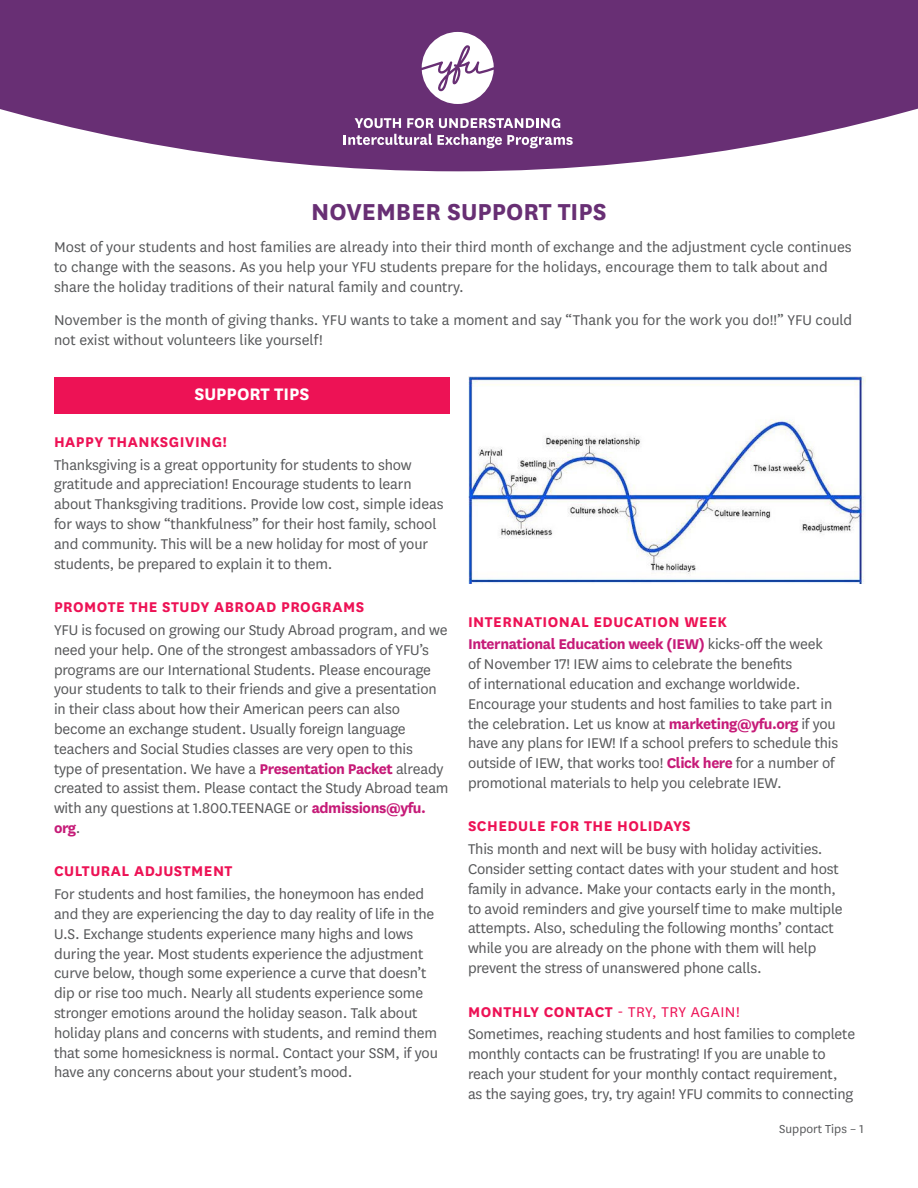
<style>
.page{position:relative;width:918px;height:1188px;background:#fff}
.page>*{position:absolute;margin:0;border:0;box-sizing:border-box;transform-origin:0 0}
.t1{font:700 27px "National";color:#682f74}
.t2{font:700 19.5px "National";color:#fff}
.t3{font:16.5px/19.8px "National";letter-spacing:-.01em;color:#57585a}
.subheader{font:700 16.5px "National";letter-spacing:.03em;color:#ed1255}
.t4{font:13.5px "National";color:#57585a}
.s1{font-weight:700;color:#c61b78}
.s2{font-weight:400}
</style>
<div class="page">
<div style="left:54px;top:377px;width:396px;height:37px;background:#ed1255"></div>
<img style="left:468px;top:377px;width:398px;height:206px">
<svg style="left:0;top:0;width:917px;height:171px;fill:#682f74"></svg>
<svg style="left:422px;top:32px;width:72px;height:72px"></svg>
<svg style="left:355px;top:118px;width:46px;height:10px"></svg>
<svg style="left:407px;top:118px;width:153px;height:10px"></svg>
<svg style="left:344px;top:134px;width:88px;height:11px"></svg>
<svg style="left:438px;top:134px;width:135px;height:14px"></svg>
<p class="t1" style="left:311px;top:192px;width:297px">NOVEMBER SUPPORT TIPS</p>
<p class="t3" style="left:54px;top:237px;width:799px">Most of your students and host families are already into their third month of exchange and the adjustment cycle continues to change with the seasons. As you help your YFU students prepare for the holidays, encourage them to talk about and share the holiday traditions of their natural family and country.</p>
<p class="t3" style="left:54px;top:310px;width:800px">November is the month of giving thanks. YFU wants to take a moment and say “Thank you for the work you do!!” YFU could not exist without volunteers like yourself!</p>
<p class="t2" style="left:194px;top:380px;width:117px">SUPPORT TIPS</p>
<p class="subheader" style="left:54px;top:430px;width:174px">HAPPY THANKSGIVING!</p>
<p class="t3" style="left:54px;top:454px;width:391px">Thanksgiving is a great opportunity for students to show gratitude and appreciation! Encourage students to learn about Thanksgiving traditions. Provide low cost, simple ideas for ways to show “thankfulness” for their host family, school and community. This will be a new holiday for most of your students, be prepared to explain it to them.</p>
<p class="subheader" style="left:54px;top:595px;width:312px">PROMOTE THE STUDY ABROAD PROGRAMS</p>
<p class="t3" style="left:54px;top:619px;width:396px">YFU is focused on growing our Study Abroad program, and we need your help. One of the strongest ambassadors of YFU’s programs are our International Students. Please encourage your students to talk to their friends and give a presentation in their class about how their American peers can also become an exchange student. Usually foreign language teachers and Social Studies classes are very open to this<br>type of presentation. We have a <span class="s1">Presentation Packet</span> already created to assist them. Please contact the Study Abroad team with any questions at 1.800.TEENAGE or <span class="s1">admissions@yfu. org</span>.</p>
<p class="subheader" style="left:54px;top:860px;width:180px">CULTURAL ADJUSTMENT</p>
<p class="t3" style="left:54px;top:884px;width:385px">For students and host families, the honeymoon has ended and they are experiencing the day to day reality of life in the U.S. Exchange students experience many highs and lows during the year. Most students experience the adjustment curve below, though some experience a curve that doesn’t dip or rise too much. Nearly all students experience some stronger emotions around the holiday season. Talk about holiday plans and concerns with students, and remind them that some homesickness is normal. Contact your SSM, if you have any concerns about your student’s mood.</p>
<p class="subheader" style="left:468px;top:610px;width:261px">INTERNATIONAL EDUCATION WEEK</p>
<p class="t3" style="left:468px;top:634px;width:372px"><span class="s1">International Education week (IEW)</span> kicks-off the week of November 17! IEW aims to celebrate the benefits<br>of international education and exchange worldwide.<br>Encourage your students and host families to take part in the celebration. Let us know at <span class="s1">marketing@yfu.org</span> if you have any plans for IEW! If a school prefers to schedule this outside of IEW, that works too! <span class="s1">Click here</span> for a number of promotional materials to help you celebrate IEW.</p>
<p class="subheader" style="left:468px;top:815px;width:224px">SCHEDULE FOR THE HOLIDAYS</p>
<p class="t3" style="left:468px;top:839px;width:376px">This month and next will be busy with holiday activities.<br>Consider setting contact dates with your student and host family in advance. Make your contacts early in the month, to avoid reminders and give yourself time to make multiple attempts. Also, scheduling the following months’ contact while you are already on the phone with them will help prevent the stress of unanswered phone calls.</p>
<p class="subheader" style="left:468px;top:1000px;width:273px">MONTHLY CONTACT <span class="s2">- TRY, TRY AGAIN!</span></p>
<p class="t3" style="left:468px;top:1024px;width:389px">Sometimes, reaching students and host families to complete monthly contacts can be frustrating! If you are unable to reach your student for your monthly contact requirement, as the saying goes, try, try again! YFU commits to connecting</p>
<p class="t4" style="left:779px;top:1120px;width:86px">Support Tips – 1</p>
</div>
